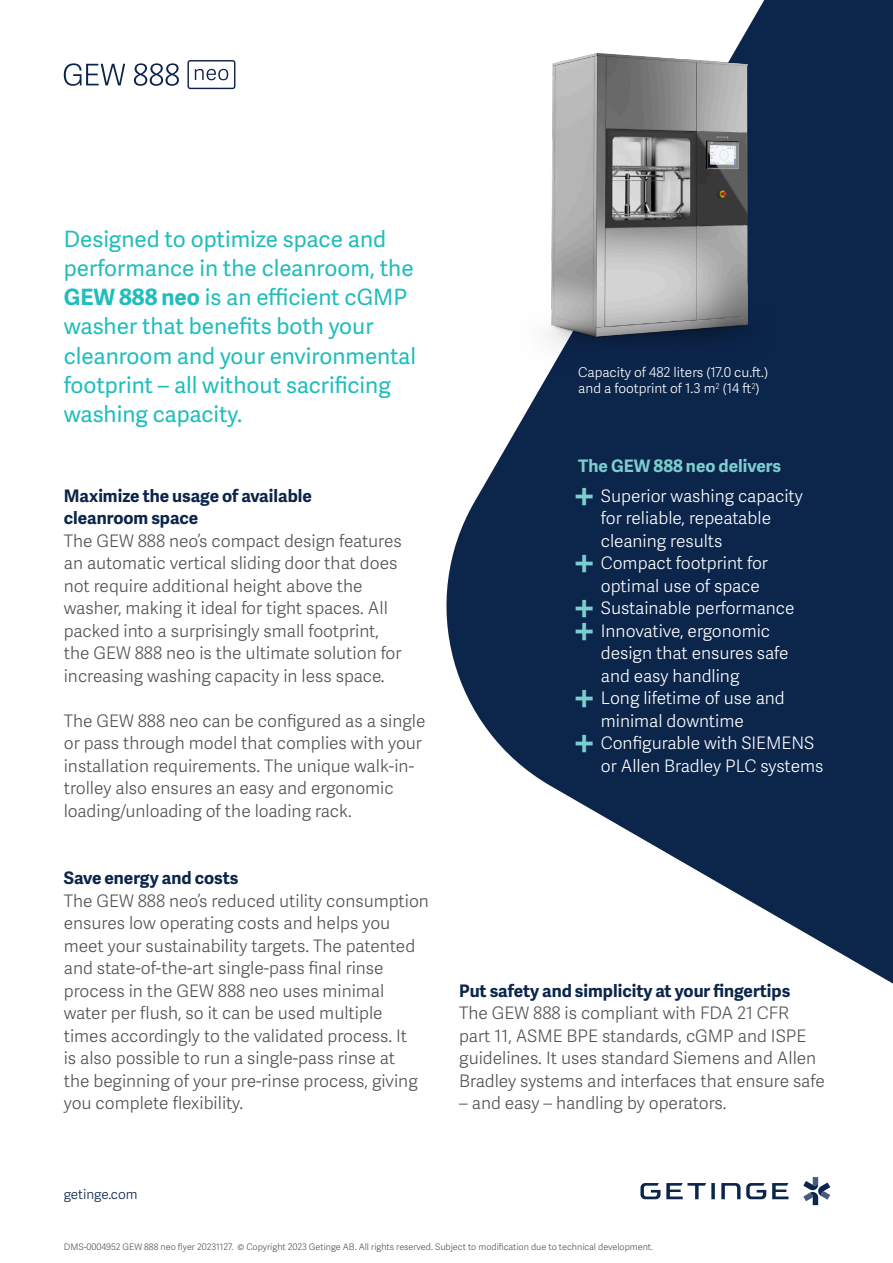
<style>
.page{position:relative;width:893px;height:1263px;background:#fff}
.page>*{position:absolute;margin:0;border:0;box-sizing:border-box;transform-origin:0 0}
.t1{font:45px "Adelle Sans";color:#7bcdce}
.t2{font:22.5px/29.2px "Adelle Sans";color:#21bdbd}
.t3{font:300 17.25px/22.5px "Adelle Sans";color:#505353}
.t4{font:300 17.25px/22.5px "Adelle Sans";color:#fff}
.t5{font:700 17.25px/22.5px "Adelle Sans";color:#0c254b}
.t6{font:700 17.25px "Adelle Sans";color:#7bcdce}
.t7{font:300 13.5px/16.2px "Adelle Sans";color:#fff}
.t8{font:300 13.5px "Adelle Sans";color:#0c254b}
.t9{font:300 9px "Adelle Sans";color:#505353}
.s1{font-weight:700}
</style>
<div class="page">
<svg style="left:446px;top:0;width:447px;height:984px;fill:#0c254b"></svg>
<img style="left:513px;top:12px;width:263px;height:368px">
<svg style="left:803px;top:1177px;width:27px;height:28px"></svg>
<svg style="left:772px;top:1183px;width:16px;height:16px"></svg>
<svg style="left:666px;top:1183px;width:49px;height:16px"></svg>
<svg style="left:640px;top:1183px;width:20px;height:16px"></svg>
<svg style="left:746px;top:1183px;width:20px;height:16px"></svg>
<svg style="left:721px;top:1183px;width:19px;height:16px"></svg>
<svg style="left:64px;top:63px;width:61px;height:23px"></svg>
<svg style="left:134px;top:63px;width:45px;height:23px"></svg>
<svg style="left:187px;top:60px;width:48px;height:29px"></svg>
<p class="t2" style="left:64px;top:223px;width:354px">Designed to optimize space and performance in the cleanroom, the<br><span class="s1">GEW 888 neo</span> is an efficient cGMP washer that benefits both your cleanroom and your environmental footprint – all without sacrificing washing capacity.</p>
<p class="t5" style="left:64px;top:483px;width:250px">Maximize the usage of available cleanroom space</p>
<p class="t3" style="left:64px;top:529px;width:339px">The GEW 888 neo’s compact design features an automatic vertical sliding door that does not require additional height above the washer, making it ideal for tight spaces. All packed into a surprisingly small footprint, the GEW 888 neo is the ultimate solution for increasing washing capacity in less space.</p>
<p class="t3" style="left:64px;top:709px;width:363px">The GEW 888 neo can be configured as a single or pass through model that complies with your installation requirements. The unique walk-in&shy;trolley also ensures an easy and ergonomic loading/unloading of the loading rack.</p>
<p class="t5" style="left:64px;top:866px;width:176px">Save energy and costs</p>
<p class="t3" style="left:64px;top:889px;width:367px">The GEW 888 neo’s reduced utility consumption ensures low operating costs and helps you meet your sustainability targets. The patented and state-of-the-art single-pass final rinse process in the GEW 888 neo uses minimal water per flush, so it can be used multiple times accordingly to the validated process. It<br>is also possible to run a single-pass rinse at<br>the beginning of your pre-rinse process, giving you complete flexibility.</p>
<p class="t8" style="left:64px;top:1185px;width:75px">getinge.com</p>
<p class="t7" style="left:578px;top:364px;width:191px">Capacity of 482 liters (17.0 cu.ft.) and a footprint of 1.3 m<sup>2</sup> (14 ft<sup>2</sup>)</p>
<p class="t6" style="left:578px;top:453px;width:204px">The GEW 888 neo delivers</p>
<p class="t1" style="left:571px;top:463px;width:27px">+</p>
<p class="t4" style="left:601px;top:484px;width:203px">Superior washing capacity for reliable, repeatable cleaning results</p>
<p class="t1" style="left:571px;top:530px;width:27px">+</p>
<p class="t4" style="left:601px;top:551px;width:169px">Compact footprint for optimal use of space</p>
<p class="t1" style="left:571px;top:575px;width:27px">+</p>
<p class="t4" style="left:601px;top:596px;width:195px">Sustainable performance</p>
<p class="t1" style="left:571px;top:598px;width:27px">+</p>
<p class="t4" style="left:601px;top:619px;width:189px">Innovative, ergonomic design that ensures safe and easy handling</p>
<p class="t1" style="left:571px;top:665px;width:27px">+</p>
<p class="t4" style="left:601px;top:686px;width:185px">Long lifetime of use and minimal downtime</p>
<p class="t1" style="left:571px;top:710px;width:27px">+</p>
<p class="t4" style="left:601px;top:731px;width:224px">Configurable with SIEMENS or Allen Bradley PLC systems</p>
<p class="t5" style="left:459px;top:978px;width:333px">Put safety and simplicity at your fingertips</p>
<p class="t3" style="left:459px;top:1001px;width:367px">The GEW 888 is compliant with FDA 21 CFR<br>part 11, ASME BPE standards, cGMP and ISPE guidelines. It uses standard Siemens and Allen Bradley systems and interfaces that ensure safe</p>
<p class="t3" style="left:459px;top:1091px;width:269px">– and easy – handling by operators.</p>
<p class="t9" style="left:64px;top:1240px;width:591px">DMS-0004952 GEW 888 neo flyer 20231127. © Copyright 2023 Getinge AB. All rights reserved. Subject to modification due to technical development.</p>
</div>
